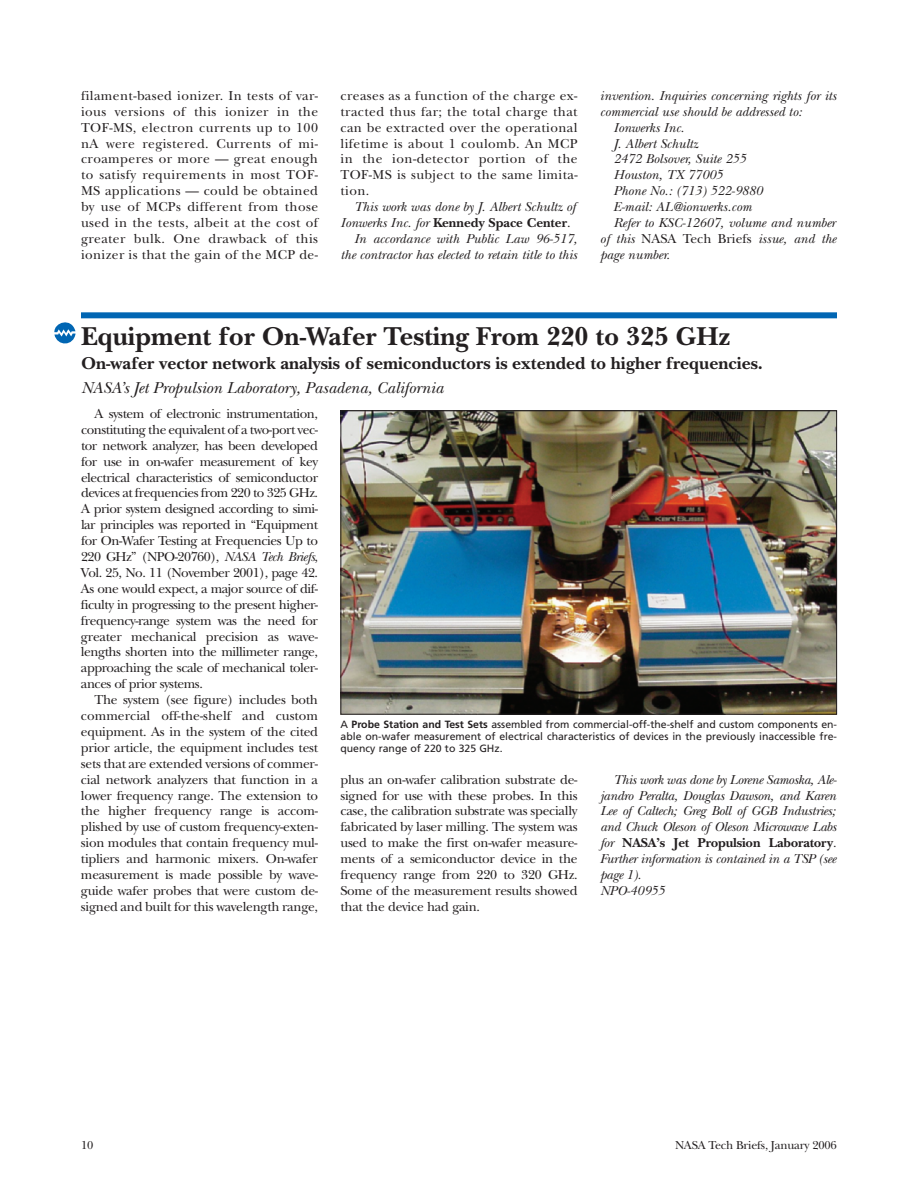
<style>
.page{position:relative;width:918px;height:1188px;background:#fff}
.page>*{position:absolute;margin:0;border:0;box-sizing:border-box;transform-origin:0 0}
.t1{font:700 27px "New Baskerville";color:#231f20}
.t2{font:700 18px "New Baskerville";color:#231f20}
.t3{font:italic 16.5px "New Baskerville";color:#231f20}
.t4{font:13.5px/15.9px "New Baskerville";letter-spacing:-.02em;color:#231f20;text-align:justify}
.t5{font:italic 13.5px "New Baskerville";color:#231f20}
.t6{font:italic 13.5px/15.9px "New Baskerville";letter-spacing:-.02em;color:#231f20}
.t7{font:700 13.5px "New Baskerville";color:#231f20}
.t8{font:12px "New Baskerville";letter-spacing:-.015em;color:#231f20}
.t9{font:11.4px "Frutiger";color:#231f20}
.t10{font:10.5px/12px "Frutiger";color:#231f20;text-align:justify}
.s1{font-weight:400;font-style:italic}
.s2{font-weight:400}
.s3{font-style:normal}
.s4{font-style:italic}
.s5{font-weight:700}
.s6{font-weight:700;font-style:normal}
</style>
<div class="page">
<div style="left:81px;top:312px;width:756px;height:6px;background:#0166b3"></div>
<img style="left:342px;top:412px;width:493px;height:301px">
<div style="left:340px;top:410px;width:497px;height:305px;border:1px solid #231f20"></div>
<svg style="left:54px;top:322px;width:22px;height:21px"></svg>
<p class="t4" style="left:81px;top:89px;width:239px">filament-based ionizer. In tests of var&shy;ious versions of this ionizer in the TOF-MS, electron currents up to 100 nA were registered. Currents of mi&shy;croamperes or more — great enough to satisfy requirements in most TOF-MS applications — could be obtained by use of MCPs different from those used in the tests, albeit at the cost of greater bulk. One drawback of this ionizer is that the gain of the MCP de-</p>
<p class="t4" style="left:340px;top:89px;width:239px">creases as a function of the charge ex&shy;tracted thus far; the total charge that can be extracted over the operational lifetime is about 1 coulomb. An MCP in the ion-detector portion of the TOF-MS is subject to the same limita&shy;tion.</p>
<p class="t5" style="left:354px;top:202px;width:223px">This work was done by J. Albert Schultz of</p>
<p class="t7" style="left:340px;top:218px;width:232px"><span class="s1">Ionwerks Inc. for</span> Kennedy Space Center<span class="s2">.</span></p>
<p class="t5" style="left:354px;top:234px;width:225px">In accordance with Public Law 96-517,</p>
<p class="t5" style="left:340px;top:250px;width:238px">the contractor has elected to retain title to this</p>
<p class="t5" style="left:600px;top:91px;width:238px">invention. Inquiries concerning rights for its</p>
<p class="t5" style="left:600px;top:107px;width:203px">commercial use should be addressed to:</p>
<p class="t5" style="left:613px;top:123px;width:72px">Ionwerks Inc.</p>
<p class="t5" style="left:613px;top:139px;width:86px">J. Albert Schultz</p>
<p class="t5" style="left:613px;top:154px;width:134px">2472 Bolsover, Suite 255</p>
<p class="t5" style="left:613px;top:170px;width:111px">Houston, TX 77005</p>
<p class="t5" style="left:613px;top:186px;width:151px">Phone No.: (713) 522-9880</p>
<p class="t5" style="left:613px;top:202px;width:140px">E-mail: AL@ionwerks.com</p>
<p class="t5" style="left:613px;top:218px;width:224px">Refer to KSC-12607, volume and number</p>
<p class="t5" style="left:600px;top:234px;width:238px">of this <span class="s3">NASA Tech Briefs</span> issue, and the</p>
<p class="t5" style="left:600px;top:250px;width:71px">page number.</p>
<h1 class="t1" style="left:81px;top:328px;width:651px">Equipment for On-Wafer Testing From 220 to 325 GHz</h1>
<h2 class="t2" style="left:81px;top:358px;width:684px">On-wafer vector network analysis of semiconductors is extended to higher frequencies.</h2>
<p class="t3" style="left:81px;top:382px;width:364px">NASA’s Jet Propulsion Laboratory, Pasadena, California</p>
<p class="t4" style="left:81px;top:407px;width:239px;text-indent:14px">A system of electronic instrumentation, constituting the equivalent of a two-port vec&shy;tor network analyzer, has been developed for use in on-wafer measurement of key electrical characteristics of semiconductor devices at frequencies from 220 to 325 GHz.<br>A prior system designed according to simi&shy;lar principles was reported in “Equipment for On-Wafer Testing at Frequencies Up to 220 GHz” (NPO-20760), <span class="s4">NASA Tech Briefs</span>, Vol. 25, No. 11 (November 2001), page 42.<br>As one would expect, a major source of dif&shy;ficulty in progressing to the present higher&shy;frequency-range system was the need for greater mechanical precision as wave&shy;lengths shorten into the millimeter range, approaching the scale of mechanical toler&shy;ances of prior systems.</p>
<p class="t4" style="left:81px;top:693px;width:239px;text-indent:14px">The system (see figure) includes both commercial off-the-shelf and custom equipment. As in the system of the cited prior article, the equipment includes test sets that are extended versions of commer&shy;cial network analyzers that function in a lower frequency range. The extension to the higher frequency range is accom&shy;plished by use of custom frequency-exten&shy;sion modules that contain frequency mul&shy;tipliers and harmonic mixers. On-wafer measurement is made possible by wave&shy;guide wafer probes that were custom de&shy;signed and built for this wavelength range,</p>
<p class="t10" style="left:340px;top:719px;width:498px">A <span class="s5">Probe Station and Test Sets</span> assembled from commercial-off-the-shelf and custom components en&shy;able on-wafer measurement of electrical characteristics of devices in the previously inaccessible fre&shy;quency range of 220 to 325 GHz.</p>
<p class="t4" style="left:340px;top:773px;width:239px">plus an on-wafer calibration substrate de&shy;signed for use with these probes. In this case, the calibration substrate was specially fabricated by laser milling. The system was used to make the first on-wafer measure&shy;ments of a semiconductor device in the frequency range from 220 to 320 GHz.<br>Some of the measurement results showed that the device had gain.</p>
<p class="t6" style="left:600px;top:773px;width:239px;text-indent:14px">This work was done by Lorene Samoska, Ale&shy;jandro Peralta, Douglas Dawson, and Karen Lee of Caltech; Greg Boll of GGB Industries; and Chuck Oleson of Oleson Microwave Labs for <span class="s6">NASA’s Jet Propulsion Laboratory</span>.<br>Further information is contained in a TSP (see page 1).<br>NPO-40955</p>
<p class="t9" style="left:750px;top:858px;width:60px">NPO-40955</p>
<p class="t8" style="left:81px;top:1141px;width:14px">10</p>
<p class="t8" style="left:675px;top:1141px;width:163px">NASA Tech Briefs, January 2006</p>
</div>
